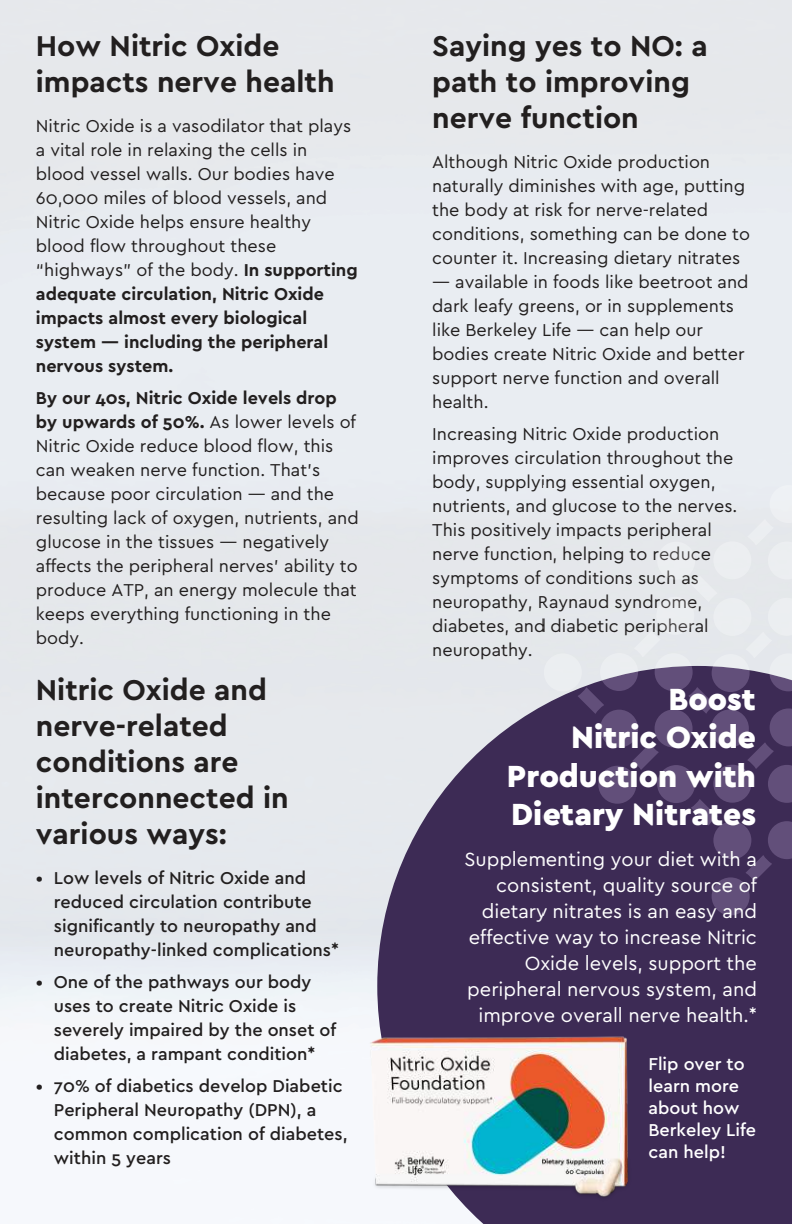
<style>
.page{position:relative;width:792px;height:1224px;background:#fff}
.page>*{position:absolute;margin:0;border:0;box-sizing:border-box;transform-origin:0 0}
.t1{font:900 32px/38.4px "Cera GR";color:#fff;text-align:right}
.t2{font:700 30px/36px "Cera GR";color:#221f1f}
.t3{font:20px/26px "Cera GR";color:#fff;text-align:right}
.t4{font:18px/24px "Cera GR";color:#221f1f}
.t5{font:500 18px/24px "Cera GR";color:#221f1f}
.t6{font:500 18px/22px "Cera GR";color:#fff}
.s1{font-weight:700}
</style>
<div class="page">
<svg style="left:377px;top:666px;width:415px;height:558px;background:#55466a"></svg>
<img style="left:342px;top:1020px;width:306px;height:187px">
<svg style="left:634px;top:631px;width:27px;height:26px"></svg>
<svg style="left:632px;top:743px;width:27px;height:27px"></svg>
<svg style="left:688px;top:687px;width:27px;height:27px"></svg>
<svg style="left:578px;top:687px;width:26px;height:27px"></svg>
<div style="left:656px;top:597px;width:38px;height:38px;background:#ebeef1;border-radius:50%"></div>
<svg style="left:600px;top:653px;width:38px;height:38px"></svg>
<div style="left:655px;top:709px;width:38px;height:38px;background:#624f7a;border-radius:50%"></div>
<div style="left:598px;top:766px;width:38px;height:38px;background:#624f7a;border-radius:50%"></div>
<div style="left:711px;top:709px;width:38px;height:38px;background:#624f7a;border-radius:50%"></div>
<svg style="left:655px;top:653px;width:38px;height:38px"></svg>
<div style="left:600px;top:710px;width:38px;height:38px;background:#624f7a;border-radius:50%"></div>
<div style="left:544px;top:653px;width:38px;height:38px;background:#ebeef1;border-radius:50%"></div>
<svg style="left:691px;top:576px;width:27px;height:26px"></svg>
<div style="left:713px;top:541px;width:38px;height:38px;background:#eceef1;border-radius:50%"></div>
<svg style="left:712px;top:654px;width:38px;height:38px"></svg>
<div style="left:747px;top:485px;width:45px;height:94px;background:#e8ebf0"></div>
<div style="left:713px;top:598px;width:38px;height:38px;background:#ebeef1;border-radius:50%"></div>
<div style="left:657px;top:542px;width:38px;height:38px;background:#eceef1;border-radius:50%"></div>
<svg style="left:691px;top:799px;width:27px;height:27px"></svg>
<div style="left:713px;top:765px;width:38px;height:38px;background:#624f7a;border-radius:50%"></div>
<svg style="left:745px;top:821px;width:47px;height:61px;background:#4b3963"></svg>
<div style="left:712px;top:877px;width:38px;height:38px;background:#624f7a;border-radius:50%"></div>
<svg style="left:747px;top:708px;width:45px;height:95px;background:#4c3a64"></svg>
<div style="left:713px;top:821px;width:38px;height:38px;background:#624f7a;border-radius:50%"></div>
<div style="left:657px;top:765px;width:38px;height:38px;background:#624f7a;border-radius:50%"></div>
<svg style="left:745px;top:598px;width:47px;height:93px;background:#cbcad4"></svg>
<h2 class="t2" style="left:36px;top:30px;width:300px">How Nitric Oxide impacts nerve health</h2>
<p class="t4" style="left:36px;top:115px;width:323px">Nitric Oxide is a vasodilator that plays a vital role in relaxing the cells in blood vessel walls. Our bodies have 60,000 miles of blood vessels, and Nitric Oxide helps ensure healthy blood flow throughout these “highways” of the body. <span class="s1">In supporting adequate circulation, Nitric Oxide impacts almost every biological system — including the peripheral nervous system.</span></p>
<p class="t4" style="left:36px;top:387px;width:324px"><span class="s1">By our 40s, Nitric Oxide levels drop by upwards of 50%.</span> As lower levels of Nitric Oxide reduce blood flow, this can weaken nerve function. That’s because poor circulation — and the resulting lack of oxygen, nutrients, and glucose in the tissues — negatively affects the peripheral nerves’ ability to produce ATP, an energy molecule that keeps everything functioning in the body.</p>
<h2 class="t2" style="left:36px;top:674px;width:254px">Nitric Oxide and nerve-related conditions are interconnected in various ways:</h2>
<p class="t5" style="left:54px;top:867px;width:287px;text-indent:-18px">• Low levels of Nitric Oxide and reduced circulation contribute significantly to neuropathy and neuropathy-linked complications*</p>
<p class="t5" style="left:54px;top:971px;width:284px;text-indent:-18px">• One of the pathways our body uses to create Nitric Oxide is severely impaired by the onset of diabetes, a rampant condition*</p>
<p class="t5" style="left:54px;top:1075px;width:295px;text-indent:-18px">• 70% of diabetics develop Diabetic<br>Peripheral Neuropathy (DPN), a common complication of diabetes, within 5 years</p>
<h2 class="t2" style="left:432px;top:30px;width:277px">Saying yes to NO: a path to improving nerve function</h2>
<p class="t4" style="left:432px;top:151px;width:319px">Although Nitric Oxide production naturally diminishes with age, putting the body at risk for nerve-related conditions, something can be done to counter it. Increasing dietary nitrates</p>
<p class="t4" style="left:432px;top:271px;width:318px">— available in foods like beetroot and dark leafy greens, or in supplements like Berkeley Life — can help our bodies create Nitric Oxide and better support nerve function and overall health.</p>
<p class="t4" style="left:432px;top:423px;width:307px">Increasing Nitric Oxide production improves circulation throughout the body, supplying essential oxygen, nutrients, and glucose to the nerves.<br>This positively impacts peripheral nerve function, helping to reduce symptoms of conditions such as neuropathy, Raynaud syndrome, diabetes, and diabetic peripheral neuropathy.</p>
<h1 class="t1" style="left:507px;top:681px;width:250px">Boost<br>Nitric Oxide<br>Production with<br>Dietary Nitrates</h1>
<p class="t3" style="left:464px;top:847px;width:294px">Supplementing your diet with a consistent, quality source of dietary nitrates is an easy and effective way to increase Nitric<br>Oxide levels, support the peripheral nervous system, and improve overall nerve health.*</p>
<p class="t6" style="left:649px;top:1054px;width:109px">Flip over to learn more about how<br>Berkeley Life can help!</p>
</div>
